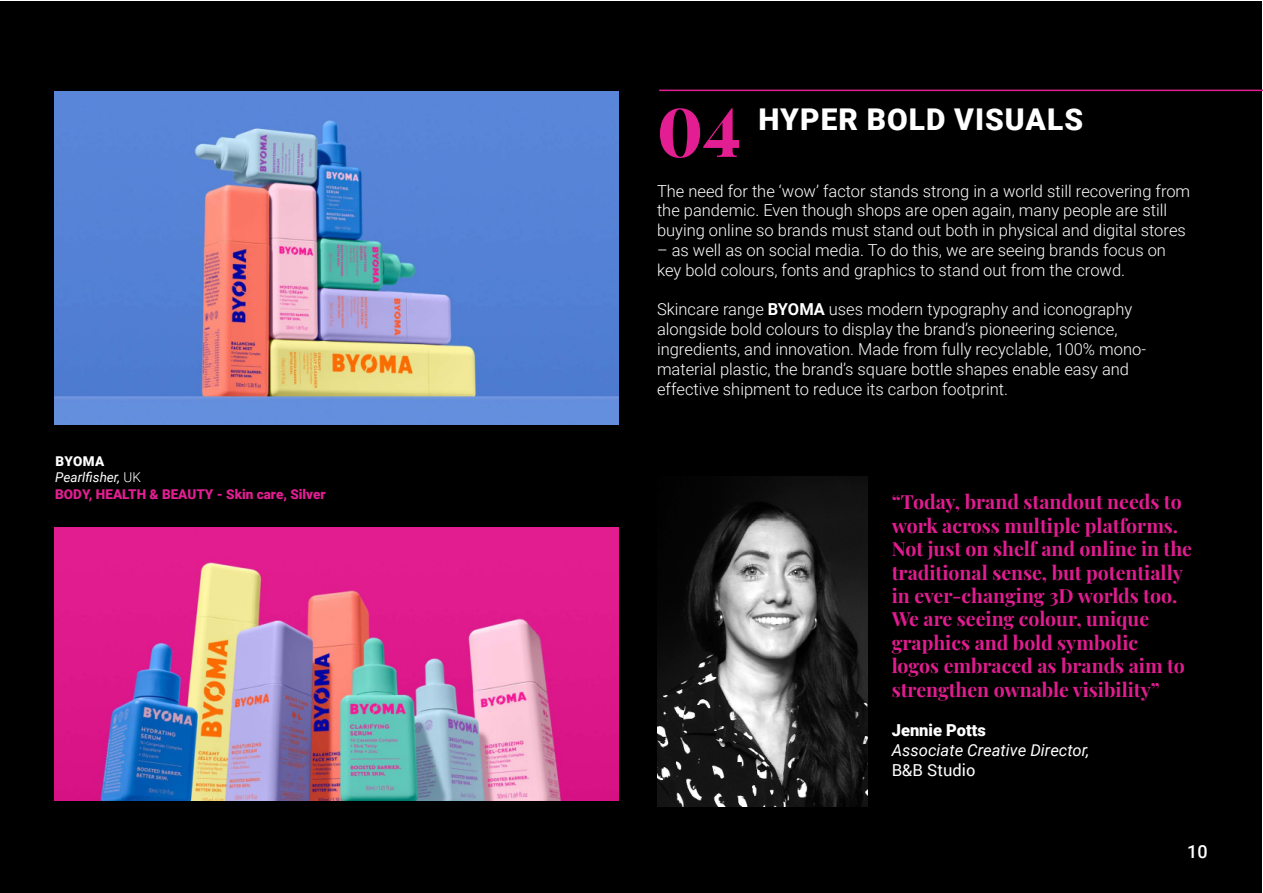
<style>
.page{position:relative;width:1263px;height:893px;background:#fff}
.page>*{position:absolute;margin:0;border:0;box-sizing:border-box;transform-origin:0 0}
.t1{font:900 67.5px "Playfair Display";color:#e31e92}
.t2{font:900 30px "Roboto";letter-spacing:.035em;color:#fff}
.t3{font:700 19.5px/23.4px "Playfair Display";color:#e11c90}
.t4{font:500 18px "Roboto";color:#fff}
.t5{font:300 16.5px/19.8px "Roboto";color:#fff}
.t6{font:italic 16.5px "Roboto";color:#fff}
.t7{font:900 16.5px "Roboto";color:#fff}
.t8{font:16.5px "Roboto";color:#fff}
.t9{font:900 13.5px/16.5px "Roboto";color:#e31e92}
.s1{color:#fff}
.s2{font-weight:400;font-style:italic;color:#fff}
.s3{font-weight:300;color:#fff}
.s4{font-weight:700}
</style>
<div class="page">
<div style="left:1px;top:1px;width:1261px;height:891px;background:#000"></div>
<img style="left:54px;top:91px;width:565px;height:333px">
<img style="left:54px;top:527px;width:565px;height:274px">
<img style="left:657px;top:476px;width:210px;height:331px">
<hr style="left:659px;top:90px;width:604px;height:1px;background:#e31e92">
<p class="t9" style="left:55px;top:454px;width:272px"><span class="s1">BYOMA<br></span><span class="s2">Pearlfisher,</span> <span class="s3">UK<br></span>BODY, HEALTH &amp; BEAUTY - Skin care, Silver</p>
<h1 class="t1" style="left:657px;top:78px;width:85px">04</h1>
<h2 class="t2" style="left:758px;top:107px;width:326px">HYPER BOLD VISUALS</h2>
<p class="t5" style="left:657px;top:180px;width:535px">The need for the ‘wow’ factor stands strong in a world still recovering from the pandemic. Even though shops are open again, many people are still buying online so brands must stand out both in physical and digital stores</p>
<p class="t5" style="left:657px;top:240px;width:510px">– as well as on social media. To do this, we are seeing brands focus on key bold colours, fonts and graphics to stand out from the crowd.</p>
<p class="t5" style="left:657px;top:299px;width:490px">Skincare range <span class="s4">BYOMA</span> uses modern typography and iconography alongside bold colours to display the brand’s pioneering science, ingredients, and innovation. Made from fully recyclable, 100% mono&shy;material plastic, the brand’s square bottle shapes enable easy and effective shipment to reduce its carbon footprint.</p>
<p class="t3" style="left:892px;top:491px;width:302px">“Today, brand standout needs to work across multiple platforms.<br>Not just on shelf and online in the traditional sense, but potentially in ever-changing 3D worlds too.<br>We are seeing colour, unique graphics and bold symbolic<br>logos embraced as brands aim to strengthen ownable visibility”</p>
<p class="t7" style="left:892px;top:723px;width:96px">Jennie Potts</p>
<p class="t6" style="left:892px;top:743px;width:199px">Associate Creative Director,</p>
<p class="t8" style="left:892px;top:760px;width:85px">B&amp;B Studio</p>
<p class="t4" style="left:1187px;top:841px;width:22px">10</p>
</div>
